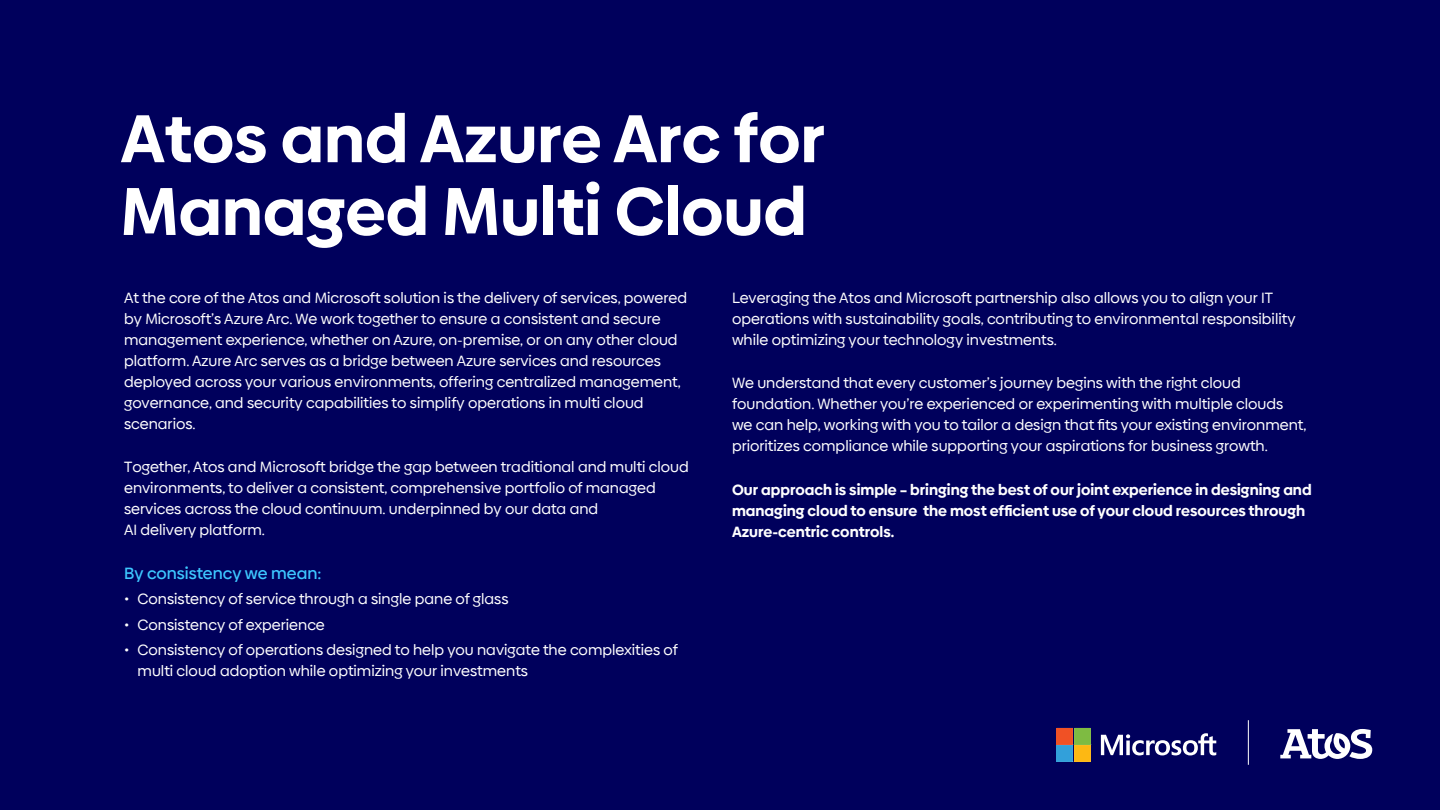
<style>
.page{position:relative;width:1440px;height:810px;background:#00005c}
.page>*{position:absolute;margin:0;border:0;box-sizing:border-box;transform-origin:0 0}
.t1{font:700 67.5px/72.8px "Biennale";color:#fff}
.t2{font:500 16.5px "Biennale";color:#3dc7ff}
.t3{font:15px/21px "Biennale";color:#fff}
.t4{font:700 15px/21px "Biennale";color:#fff}
</style>
<div class="page">
<svg style="left:1280px;top:729px;width:92px;height:30px"></svg>
<svg style="left:1101px;top:733px;width:115px;height:22px"></svg>
<svg style="left:1057px;top:728px;width:34px;height:34px"></svg>
<hr style="left:1248px;top:720px;width:1px;height:45px;background:#fff">
<h1 class="t1" style="left:121px;top:102px;width:706px">Atos and Azure Arc for<br>Managed Multi Cloud</h1>
<p class="t3" style="left:124px;top:287px;width:564px">At the core of the Atos and Microsoft solution is the delivery of services, powered by Microsoft’s Azure Arc. We work together to ensure a consistent and secure management experience, whether on Azure, on-premise, or on any other cloud platform. Azure Arc serves as a bridge between Azure services and resources deployed across your various environments, offering centralized management, governance, and security capabilities to simplify operations in multi cloud scenarios.</p>
<p class="t3" style="left:124px;top:457px;width:566px">Together, Atos and Microsoft bridge the gap between traditional and multi cloud environments, to deliver a consistent, comprehensive portfolio of managed services across the cloud continuum. underpinned by our data and<br>AI delivery platform.</p>
<p class="t2" style="left:124px;top:563px;width:199px">By consistency we mean:</p>
<p class="t3" style="left:124px;top:589px;width:386px">• Consistency of service through a single pane of glass</p>
<p class="t3" style="left:124px;top:614px;width:202px">• Consistency of experience</p>
<p class="t3" style="left:138px;top:640px;width:542px;text-indent:-14px">• Consistency of operations designed to help you navigate the complexities of multi cloud adoption while optimizing your investments</p>
<p class="t3" style="left:732px;top:287px;width:565px">Leveraging the Atos and Microsoft partnership also allows you to align your IT operations with sustainability goals, contributing to environmental responsibility while optimizing your technology investments.</p>
<p class="t3" style="left:732px;top:373px;width:576px">We understand that every customer’s journey begins with the right cloud foundation. Whether you’re experienced or experimenting with multiple clouds we can help, working with you to tailor a design that fits your existing environment, prioritizes compliance while supporting your aspirations for business growth.</p>
<p class="t4" style="left:732px;top:479px;width:581px">Our approach is simple – bringing the best of our joint experience in designing and managing cloud to ensure the most efficient use of your cloud resources through<br>Azure-centric controls.</p>
</div>
